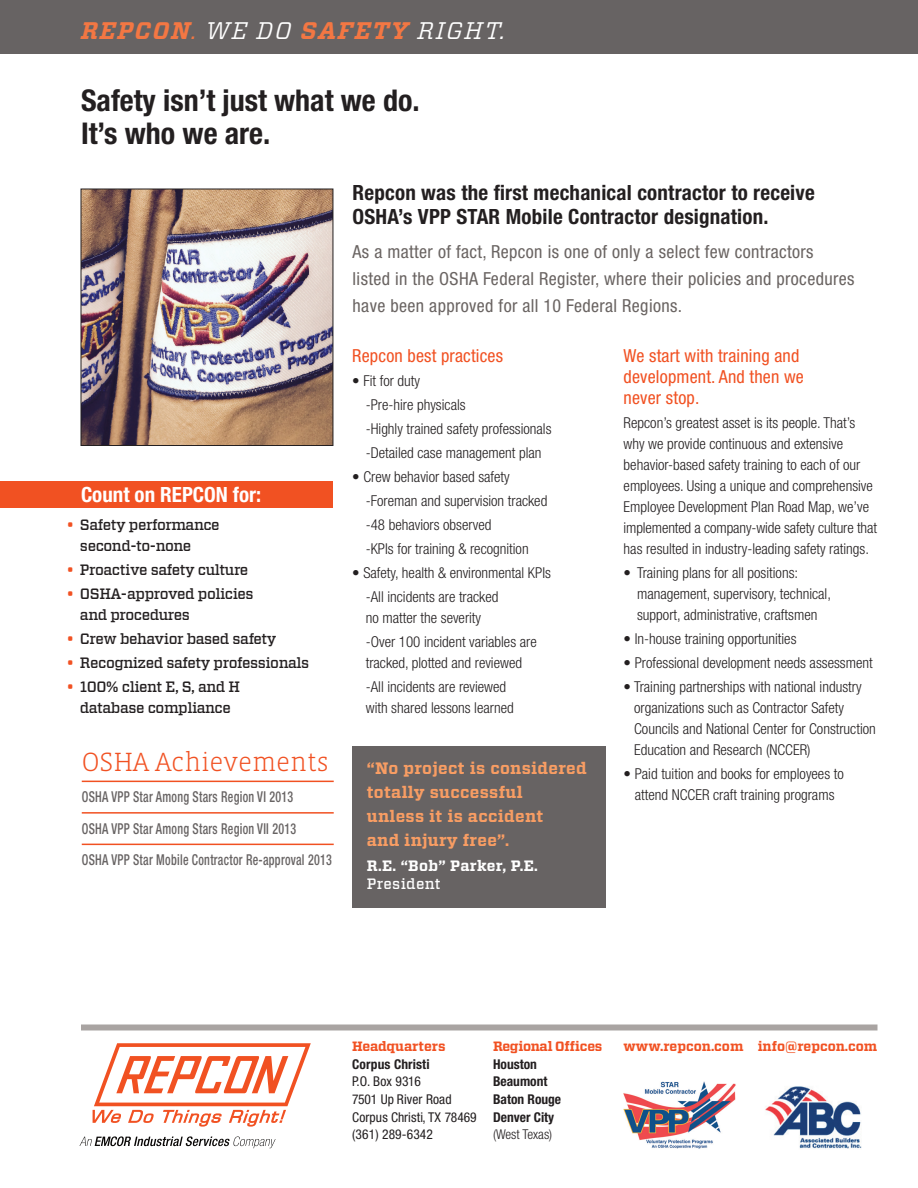
<style>
.page{position:relative;width:918px;height:1188px;background:#fff}
.page>*{position:absolute;margin:0;border:0;box-sizing:border-box;transform-origin:0 0}
.t1{font:700 condensed 30px/33px "Helvetica Neue";color:#231f20}
.t2{font:300 27px "Vista Slab OT";color:#f15122}
.t3{font:italic 700 24px "Vitesse";letter-spacing:.07em;color:#f37743}
.t4{font:700 condensed 21px/24px "Helvetica Neue";letter-spacing:.01em;color:#231f20}
.t5{font:700 condensed 21px "Helvetica Neue";color:#fff}
.t6{font:condensed 18px/27px "Helvetica Neue";letter-spacing:.02em;color:#6a6462}
.Subheads{font:condensed 18px/21px "Helvetica Neue";letter-spacing:.01em;color:#f15122}
.t7{font:700 16.5px/24px "Vitesse";letter-spacing:.02em;color:#f89d63}
.Bullet_List{font:300 condensed 15px/21px "Helvetica Neue";color:#231f20}
.body_Copy{font:300 condensed 15px/21px "Helvetica Neue";color:#231f20}
.t8{font:500 15px/21px "Vitesse";letter-spacing:-.03em;color:#231f20}
.t9{font:500 condensed 15px "Helvetica Neue";letter-spacing:.025em;color:#676363;scale:.8 1}
.t10{font:700 15px "Vitesse";letter-spacing:.02em;color:#fff}
.t11{font:500 15px "Vitesse";letter-spacing:.02em;color:#fff}
.t12{font:condensed 13.5px/17.7px "Helvetica Neue";letter-spacing:.01em;color:#231f20}
.t13{font:700 condensed 13.5px/17.7px "Helvetica Neue";color:#231f20}
.t14{font:700 13.5px "Vitesse";color:#f15122}
.t15{font:700 13.5px "Vitesse";letter-spacing:-.02em;color:#f15122}
.t16{font:300 condensed 13.5px "Helvetica Neue";color:#231f20}
.s1{font-weight:400}
.s2{font-weight:400;color:#fff}
.s3{color:#f15122}
</style>
<div class="page">
<img style="left:623px;top:1081px;width:113px;height:68px">
<img style="left:765px;top:1086px;width:97px;height:63px">
<div style="left:81px;top:1024px;width:797px;height:6px;background:#a9a4a2"></div>
<svg style="left:93px;top:1043px;width:218px;height:84px"></svg>
<svg style="left:80px;top:1136px;width:196px;height:12px"></svg>
<div style="left:352px;top:746px;width:253px;height:162px;background:#676363"></div>
<div style="left:0;top:481px;width:333px;height:27px;background:#f15122"></div>
<hr style="left:82px;top:781px;width:252px;height:1px;background:#f15122">
<hr style="left:82px;top:812px;width:252px;height:2px;background:#f15122">
<hr style="left:82px;top:844px;width:252px;height:1px;background:#f15122">
<div style="left:0;top:0;width:918px;height:54px;background:#676363"></div>
<img style="left:83px;top:191px;width:248px;height:253px">
<div style="left:81px;top:189px;width:252px;height:257px;border:1px solid #231f20"></div>
<p class="t3" style="left:81px;top:15px;width:426px">REPCON<span class="s1">.</span> <span class="s2">WE DO</span> SAFETY <span class="s2">RIGHT.</span></p>
<p class="t1" style="left:81px;top:83px;width:340px">Safety isn’t just what we do.<br>It’s who we are.</p>
<p class="t5" style="left:81px;top:482px;width:182px">Count on REPCON for:</p>
<p class="t8" style="left:80px;top:515px;width:141px;text-indent:-14px"><span class="s3">•</span> Safety performance second-to-none</p>
<p class="t8" style="left:66px;top:560px;width:183px"><span class="s3">•</span> Proactive safety culture</p>
<p class="t8" style="left:80px;top:584px;width:175px;text-indent:-14px"><span class="s3">•</span> OSHA-approved policies and procedures</p>
<p class="t8" style="left:66px;top:629px;width:212px"><span class="s3">•</span> Crew behavior based safety</p>
<p class="t8" style="left:66px;top:653px;width:244px"><span class="s3">•</span> Recognized safety professionals</p>
<p class="t8" style="left:66px;top:677px;width:175px;text-align:center"><span class="s3">•</span> 100% client E, S, and H database compliance</p>
<p class="t2" style="left:82px;top:748px;width:249px">OSHA Achievements</p>
<p class="t9" style="left:82px;top:788px;width:266px">OSHA VPP Star Among Stars Region VI 2013</p>
<p class="t9" style="left:82px;top:820px;width:270px">OSHA VPP Star Among Stars Region VII 2013</p>
<p class="t9" style="left:82px;top:851px;width:314px">OSHA VPP Star Mobile Contractor Re-approval 2013</p>
<p class="t4" style="left:353px;top:180px;width:464px">Repcon was the first mechanical contractor to receive<br>OSHA’s VPP STAR Mobile Contractor designation.</p>
<p class="t6" style="left:353px;top:238px;width:503px">As a matter of fact, Repcon is one of only a select few contractors listed in the OSHA Federal Register, where their policies and procedures have been approved for all 10 Federal Regions.</p>
<p class="Subheads" style="left:352px;top:345px;width:152px">Repcon best practices</p>
<p class="Bullet_List" style="left:352px;top:370px;width:69px">• Fit for duty</p>
<p class="Bullet_List" style="left:366px;top:394px;width:101px">-Pre-hire physicals</p>
<p class="Bullet_List" style="left:366px;top:418px;width:187px">-Highly trained safety professionals</p>
<p class="Bullet_List" style="left:366px;top:442px;width:177px">-Detailed case management plan</p>
<p class="Bullet_List" style="left:352px;top:466px;width:159px">• Crew behavior based safety</p>
<p class="Bullet_List" style="left:366px;top:490px;width:183px">-Foreman and supervision tracked</p>
<p class="Bullet_List" style="left:366px;top:514px;width:127px">-48 behaviors observed</p>
<p class="Bullet_List" style="left:366px;top:538px;width:164px">-KPIs for training &amp; recognition</p>
<p class="Bullet_List" style="left:352px;top:562px;width:200px">• Safety, health &amp; environmental KPIs</p>
<p class="Bullet_List" style="left:366px;top:586px;width:134px">-All incidents are tracked no matter the severity</p>
<p class="Bullet_List" style="left:366px;top:631px;width:172px">-Over 100 incident variables are tracked, plotted and reviewed</p>
<p class="Bullet_List" style="left:366px;top:676px;width:149px">-All incidents are reviewed with shared lessons learned</p>
<p class="t7" style="left:367px;top:756px;width:221px">“No project is considered totally successful<br>unless it is accident<br>and injury free”.</p>
<p class="t10" style="left:367px;top:855px;width:173px">R.E. “Bob” Parker, P.E.</p>
<p class="t11" style="left:367px;top:874px;width:75px">President</p>
<p class="Subheads" style="left:624px;top:345px;width:182px">We start with training and development. And then we never stop.</p>
<p class="body_Copy" style="left:624px;top:412px;width:255px">Repcon’s greatest asset is its people. That’s why we provide continuous and extensive behavior-based safety training to each of our employees. Using a unique and comprehensive Employee Development Plan Road Map, we’ve implemented a company-wide safety culture that has resulted in industry-leading safety ratings.</p>
<p class="Bullet_List" style="left:637px;top:562px;width:195px;text-indent:-14px">• Training plans for all positions: management, supervisory, technical, support, administrative, craftsmen</p>
<p class="Bullet_List" style="left:624px;top:628px;width:174px">• In-house training opportunities</p>
<p class="Bullet_List" style="left:624px;top:652px;width:251px">• Professional development needs assessment</p>
<p class="Bullet_List" style="left:634px;top:676px;width:243px;text-indent:-11px">• Training partnerships with national industry organizations such as Contractor Safety Councils and National Center for Construction Education and Research (NCCER)</p>
<p class="Bullet_List" style="left:624px;top:763px;width:222px;text-align:center">• Paid tuition and books for employees to attend NCCER craft training programs</p>
<p class="t14" style="left:352px;top:1037px;width:95px">Headquarters</p>
<p class="t13" style="left:352px;top:1055px;width:79px">Corpus Christi</p>
<p class="t12" style="left:352px;top:1073px;width:126px">P.O. Box 9316<br>7501 Up River Road<br>Corpus Christi, TX 78469 (361) 289-6342</p>
<p class="t15" style="left:493px;top:1037px;width:111px">Regional Offices</p>
<p class="t14" style="left:624px;top:1037px;width:255px">www.repcon.com info@repcon.com</p>
<p class="t13" style="left:493px;top:1055px;width:70px">Houston<br>Beaumont<br>Baton Rouge<br>Denver City</p>
<p class="t16" style="left:493px;top:1127px;width:61px">(West Texas)</p>
</div>
